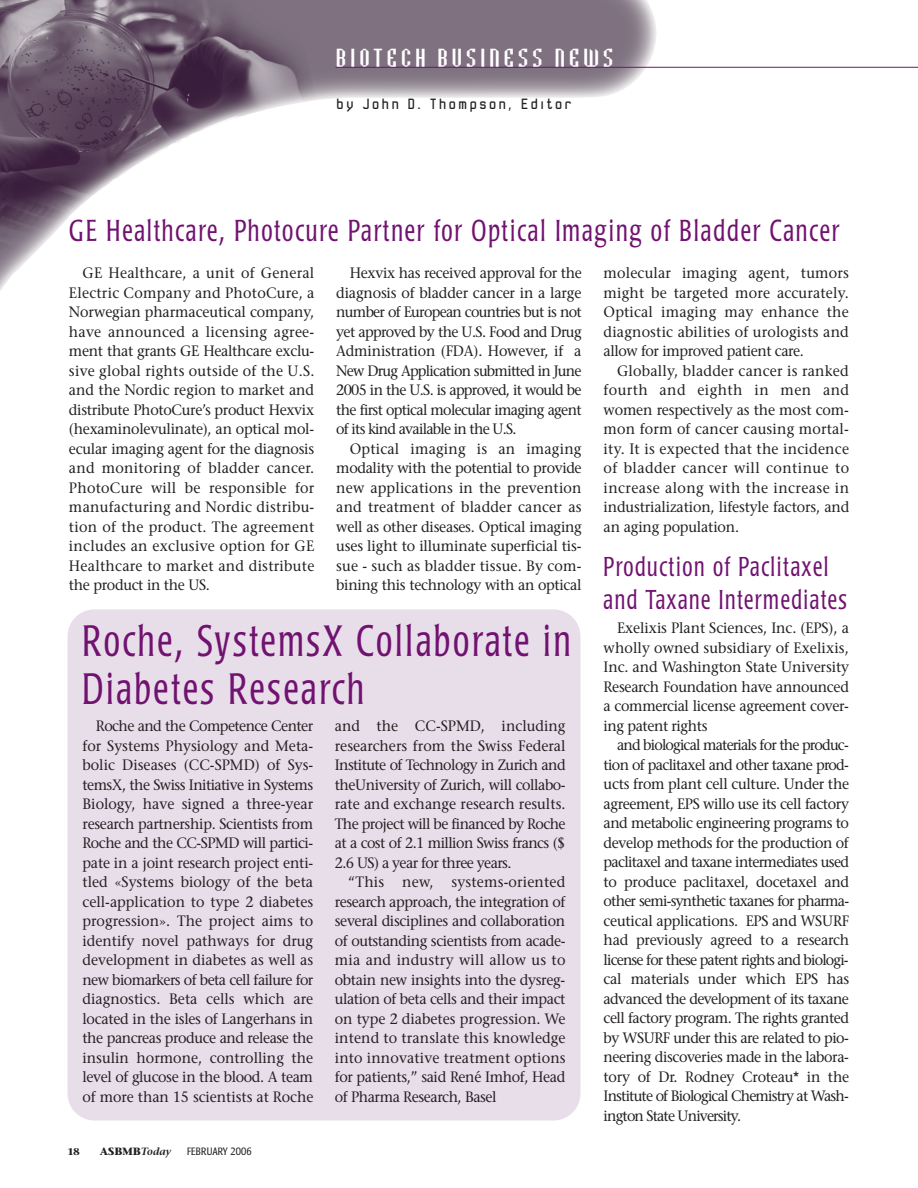
<style>
.page{position:relative;width:918px;height:1188px;background:#fff}
.page>*{position:absolute;margin:0;border:0;box-sizing:border-box;transform-origin:0 0}
.t1{font:300 condensed 43.5px/48px "Poppl Laudatio";letter-spacing:.075em;color:#711271;scale:.85 1}
.t2{font:300 condensed 30px "Poppl Laudatio";letter-spacing:.075em;color:#711271;scale:.85 1}
.t3{font:300 condensed 27px/33px "Poppl Laudatio";letter-spacing:.07em;color:#711271;scale:.85 1}
.t4{font:24px "Badloc Bevel";letter-spacing:.145em;color:#fff;scale:1.2 1}
.t5{font:15.75px "Robust ICG";letter-spacing:.125em;color:#231f20}
.t6{font:15px/19.5px "Stone Serif";letter-spacing:-.025em;color:#231f20;text-align:justify;scale:.95 1}
.t7{font:300 condensed 10.5px "Poppl Laudatio";letter-spacing:.02em;color:#231f20}
.t8{font:700 10.5px "Stone Serif";color:#231f20}
.t9{font:700 9.75px "Stone Serif";color:#231f20}
.s1{font-weight:600;font-style:italic}
</style>
<div class="page">
<div style="left:68px;top:609px;width:512px;height:511px;background:#e8deea;border-radius:27px"></div>
<img style="left:0;top:0;width:660px;height:291px">
<hr style="left:336px;top:67px;width:582px;height:1px;background:#711271">
<h3 class="t4" style="left:336px;top:45px;width:232px">BIOTECH BUSINESS NEWS</h3>
<p class="t5" style="left:336px;top:94px;width:237px">by John D. Thompson, Editor</p>
<h2 class="t2" style="left:69px;top:219px;width:908px">GE Healthcare, Photocure Partner for Optical Imaging of Bladder Cancer</h2>
<p class="t6" style="left:69px;top:265px;width:260px;text-indent:14px">GE Healthcare, a unit of General Electric Company and PhotoCure, a Norwegian pharmaceutical company, have announced a licensing agree&shy;ment that grants GE Healthcare exclu&shy;sive global rights outside of the U.S. and the Nordic region to market and distribute PhotoCure’s product Hexvix (hexaminolevulinate), an optical mol&shy;ecular imaging agent for the diagnosis and monitoring of bladder cancer.<br>PhotoCure will be responsible for manufacturing and Nordic distribu&shy;tion of the product. The agreement includes an exclusive option for GE Healthcare to market and distribute the product in the US.</p>
<p class="t6" style="left:336px;top:265px;width:260px;text-indent:14px">Hexvix has received approval for the diagnosis of bladder cancer in a large number of European countries but is not yet approved by the U.S. Food and Drug Administration (FDA). However, if a New Drug Application submitted in June 2005 in the U.S. is approved, it would be the first optical molecular imaging agent of its kind available in the U.S.</p>
<p class="t6" style="left:336px;top:440px;width:260px;text-indent:14px">Optical imaging is an imaging modality with the potential to provide new applications in the prevention and treatment of bladder cancer as well as other diseases. Optical imaging uses light to illuminate superficial tis&shy;sue - such as bladder tissue. By com&shy;bining this technology with an optical</p>
<h1 class="t1" style="left:82px;top:621px;width:576px">Roche, SystemsX Collaborate in<br>Diabetes Research</h1>
<p class="t6" style="left:82px;top:718px;width:245px;text-indent:14px">Roche and the Competence Center for Systems Physiology and Meta&shy;bolic Diseases (CC-SPMD) of Sys&shy;temsX, the Swiss Initiative in Systems Biology, have signed a three-year research partnership. Scientists from Roche and the CC-SPMD will partici&shy;pate in a joint research project enti&shy;tled «Systems biology of the beta cell-application to type 2 diabetes progression». The project aims to identify novel pathways for drug development in diabetes as well as new biomarkers of beta cell failure for diagnostics. Beta cells which are located in the isles of Langerhans in the pancreas produce and release the insulin hormone, controlling the level of glucose in the blood. A team of more than 15 scientists at Roche</p>
<p class="t6" style="left:335px;top:718px;width:244px">and the CC-SPMD, including researchers from the Swiss Federal Institute of Technology in Zurich and theUniversity of Zurich, will collabo&shy;rate and exchange research results.<br>The project will be financed by Roche at a cost of 2.1 million Swiss francs ($ 2.6 US) a year for three years.</p>
<p class="t6" style="left:335px;top:874px;width:245px;text-indent:14px">“This new, systems-oriented research approach, the integration of several disciplines and collaboration of outstanding scientists from acade&shy;mia and industry will allow us to obtain new insights into the dysreg&shy;ulation of beta cells and their impact on type 2 diabetes progression. We intend to translate this knowledge into innovative treatment options for patients,” said René Imhof, Head of Pharma Research, Basel</p>
<p class="t9" style="left:68px;top:1148px;width:14px">18</p>
<p class="t8" style="left:100px;top:1148px;width:73px">ASBMB<span class="s1">Today</span></p>
<p class="t7" style="left:187px;top:1148px;width:66px">FEBRUARY 2006</p>
<p class="t6" style="left:604px;top:265px;width:260px">molecular imaging agent, tumors might be targeted more accurately.<br>Optical imaging may enhance the diagnostic abilities of urologists and allow for improved patient care.</p>
<p class="t6" style="left:604px;top:362px;width:260px;text-indent:14px">Globally, bladder cancer is ranked fourth and eighth in men and women respectively as the most com&shy;mon form of cancer causing mortal&shy;ity. It is expected that the incidence of bladder cancer will continue to increase along with the increase in industrialization, lifestyle factors, and an aging population.</p>
<h3 class="t3" style="left:604px;top:553px;width:288px">Production of Paclitaxel and Taxane Intermediates</h3>
<p class="t6" style="left:604px;top:620px;width:260px;text-indent:14px">Exelixis Plant Sciences, Inc. (EPS), a wholly owned subsidiary of Exelixis, Inc. and Washington State University Research Foundation have announced a commercial license agreement cover&shy;ing patent rights</p>
<p class="t6" style="left:604px;top:737px;width:260px;text-indent:14px">and biological materials for the produc&shy;tion of paclitaxel and other taxane prod&shy;ucts from plant cell culture. Under the agreement, EPS willo use its cell factory and metabolic engineering programs to develop methods for the production of paclitaxel and taxane intermediates used to produce paclitaxel, docetaxel and other semi-synthetic taxanes for pharma&shy;ceutical applications. EPS and WSURF had previously agreed to a research license for these patent rights and biologi&shy;cal materials under which EPS has advanced the development of its taxane cell factory program. The rights granted by WSURF under this are related to pio&shy;neering discoveries made in the labora&shy;tory of Dr. Rodney Croteau* in the Institute of Biological Chemistry at Wash&shy;ington State University.</p>
</div>
